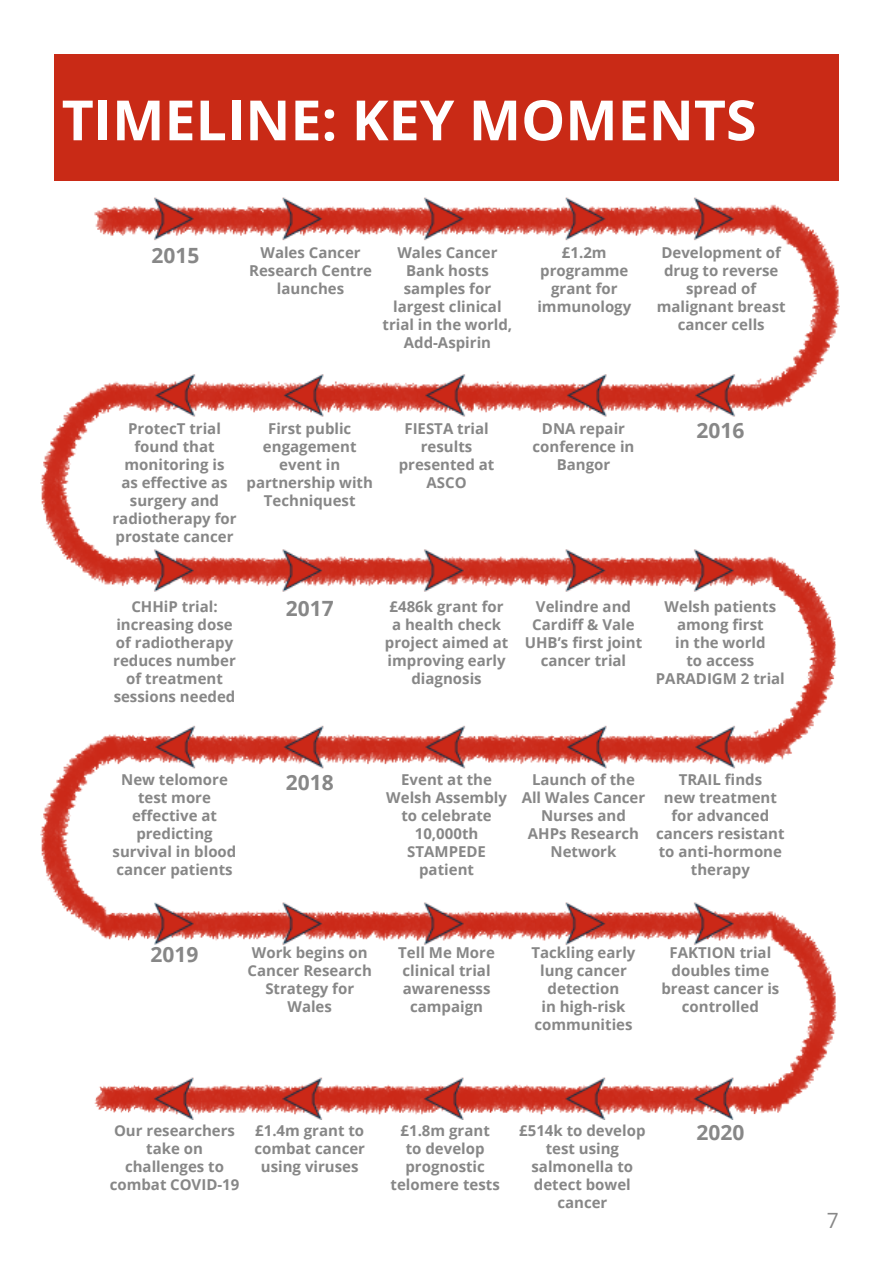
<style>
.page{position:relative;width:893px;height:1263px;background:#fff}
.page>*{position:absolute;margin:0;border:0;box-sizing:border-box;transform-origin:0 0}
.t1{font:700 55.5px "Open Sans";color:#fff}
.Booklet_grey_text{font:700 21px "Open Sans";color:#878787}
.t2{font:21px "Open Sans";color:#878787}
.Booklet_grey_text-2{font:700 15px/18px "Open Sans";color:#878787;text-align:center}
</style>
<div class="page">
<div style="left:54px;top:54px;width:785px;height:127px;background:#c92a16"></div>
<img style="left:40px;top:197px;width:799px;height:922px">
<p class="t1" style="left:62px;top:81px;width:696px">TIMELINE: KEY MOMENTS</p>
<p class="Booklet_grey_text" style="left:151px;top:240px;width:49px">2015</p>
<p class="Booklet_grey_text-2" style="left:249px;top:243px;width:124px">Wales Cancer<br>Research Centre launches</p>
<p class="Booklet_grey_text-2" style="left:383px;top:243px;width:131px">Wales Cancer<br>Bank hosts samples for largest clinical trial in the world,<br>Add-Aspirin</p>
<p class="Booklet_grey_text-2" style="left:537px;top:243px;width:95px">£1.2m programme grant for immunology</p>
<p class="Booklet_grey_text-2" style="left:657px;top:243px;width:130px">Development of drug to reverse spread of malignant breast cancer cells</p>
<p class="Booklet_grey_text-2" style="left:112px;top:419px;width:126px">ProtecT trial found that monitoring is<br>as effective as surgery and radiotherapy for prostate cancer</p>
<p class="Booklet_grey_text-2" style="left:246px;top:419px;width:128px">First public engagement event in partnership with<br>Techniquest</p>
<p class="Booklet_grey_text-2" style="left:399px;top:419px;width:97px">FIESTA trial results presented at<br>ASCO</p>
<p class="Booklet_grey_text-2" style="left:532px;top:419px;width:103px">DNA repair conference in<br>Bangor</p>
<p class="Booklet_grey_text" style="left:696px;top:416px;width:49px">2016</p>
<p class="Booklet_grey_text-2" style="left:113px;top:597px;width:124px">CHHiP trial: increasing dose of radiotherapy reduces number of treatment sessions needed</p>
<p class="Booklet_grey_text" style="left:286px;top:594px;width:49px">2017</p>
<p class="Booklet_grey_text-2" style="left:385px;top:597px;width:125px">£486k grant for a health check project aimed at improving early diagnosis</p>
<p class="Booklet_grey_text-2" style="left:525px;top:597px;width:119px">Velindre and<br>Cardiff &amp; Vale<br>UHB’s first joint cancer trial</p>
<p class="Booklet_grey_text-2" style="left:656px;top:597px;width:130px">Welsh patients among first<br>in the world<br>to access<br>PARADIGM 2 trial</p>
<p class="Booklet_grey_text-2" style="left:113px;top:770px;width:125px">New telomore test more effective at predicting survival in blood cancer patients</p>
<p class="Booklet_grey_text" style="left:286px;top:767px;width:49px">2018</p>
<p class="Booklet_grey_text-2" style="left:386px;top:770px;width:122px">Event at the<br>Welsh Assembly to celebrate<br>10,000th<br>STAMPEDE patient</p>
<p class="Booklet_grey_text-2" style="left:522px;top:770px;width:125px">Launch of the<br>All Wales Cancer<br>Nurses and<br>AHPs Research<br>Network</p>
<p class="Booklet_grey_text-2" style="left:656px;top:770px;width:130px">TRAIL finds<br>new treatment for advanced cancers resistant to anti-hormone therapy</p>
<p class="Booklet_grey_text" style="left:151px;top:940px;width:49px">2019</p>
<p class="Booklet_grey_text-2" style="left:248px;top:943px;width:126px">Work begins on<br>Cancer Research<br>Strategy for<br>Wales</p>
<p class="Booklet_grey_text-2" style="left:398px;top:943px;width:98px">Tell Me More clinical trial awarenesss campaign</p>
<p class="Booklet_grey_text-2" style="left:531px;top:943px;width:105px">Tackling early lung cancer detection<br>in high-risk communities</p>
<p class="Booklet_grey_text-2" style="left:661px;top:943px;width:120px">FAKTION trial doubles time breast cancer is controlled</p>
<p class="Booklet_grey_text-2" style="left:110px;top:1121px;width:131px">Our researchers take on challenges to combat COVID-19</p>
<p class="Booklet_grey_text-2" style="left:254px;top:1121px;width:112px">£1.4m grant to combat cancer using viruses</p>
<p class="Booklet_grey_text-2" style="left:391px;top:1121px;width:111px">£1.8m grant<br>to develop prognostic telomere tests</p>
<p class="Booklet_grey_text-2" style="left:519px;top:1121px;width:128px">£514k to develop test using salmonella to detect bowel cancer</p>
<p class="Booklet_grey_text" style="left:696px;top:1118px;width:49px">2020</p>
<h2 class="t2" style="left:827px;top:1206px;width:14px">7</h2>
</div>
